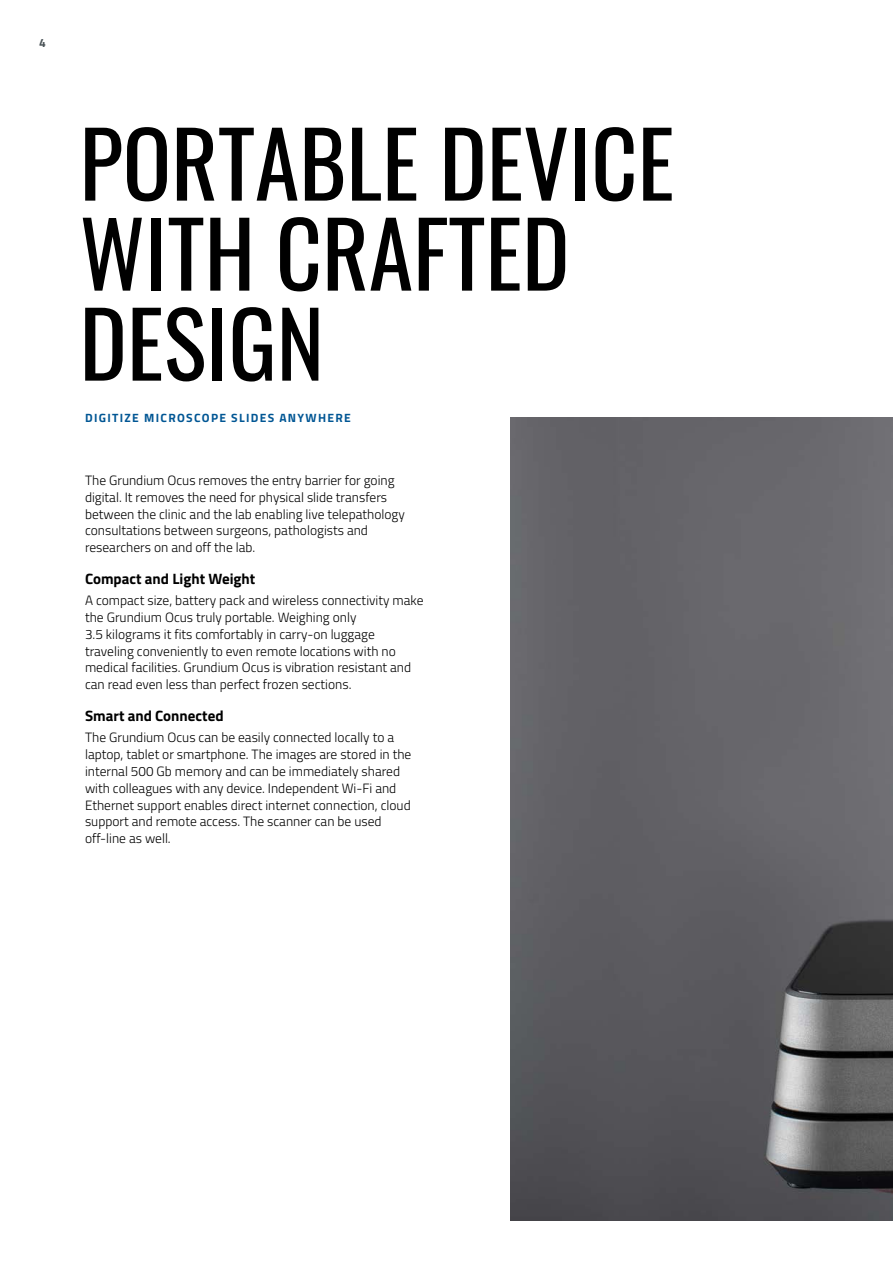
<style>
.page{position:relative;width:893px;height:1263px;background:#fff}
.page>*{position:absolute;margin:0;border:0;box-sizing:border-box;transform-origin:0 0}
.t1{font:90px/90px "Oswald";color:#000}
.t2{font:700 15px "Titillium";color:#000}
.t3{font:300 13.5px/16.8px "Titillium";color:#000}
.t4{font:700 12px "Titillium";letter-spacing:.11em;color:#005694}
.t5{font:700 12px "Titillium";color:#4a5357}
</style>
<div class="page">
<img style="left:510px;top:417px;width:383px;height:803px">
<p class="t5" style="left:39px;top:33px;width:8px">4</p>
<h1 class="t1" style="left:80px;top:110px;width:596px">PORTABLE DEVICE<br>WITH CRAFTED<br>DESIGN</h1>
<p class="t4" style="left:85px;top:408px;width:267px">DIGITIZE MICROSCOPE SLIDES ANYWHERE</p>
<p class="t3" style="left:85px;top:471px;width:321px">The Grundium Ocus removes the entry barrier for going digital. It removes the need for physical slide transfers between the clinic and the lab enabling live telepathology consultations between surgeons, pathologists and researchers on and off the lab.</p>
<p class="t2" style="left:85px;top:567px;width:172px">Compact and Light Weight</p>
<p class="t3" style="left:85px;top:591px;width:340px">A compact size, battery pack and wireless connectivity make the Grundium Ocus truly portable. Weighing only<br>3.5 kilograms it fits comfortably in carry-on luggage traveling conveniently to even remote locations with no medical facilities. Grundium Ocus is vibration resistant and can read even less than perfect frozen sections.</p>
<p class="t2" style="left:85px;top:704px;width:140px">Smart and Connected</p>
<p class="t3" style="left:85px;top:728px;width:328px">The Grundium Ocus can be easily connected locally to a laptop, tablet or smartphone. The images are stored in the internal 500 Gb memory and can be immediately shared with colleagues with any device. Independent Wi-Fi and Ethernet support enables direct internet connection, cloud support and remote access. The scanner can be used off-line as well.</p>
</div>
